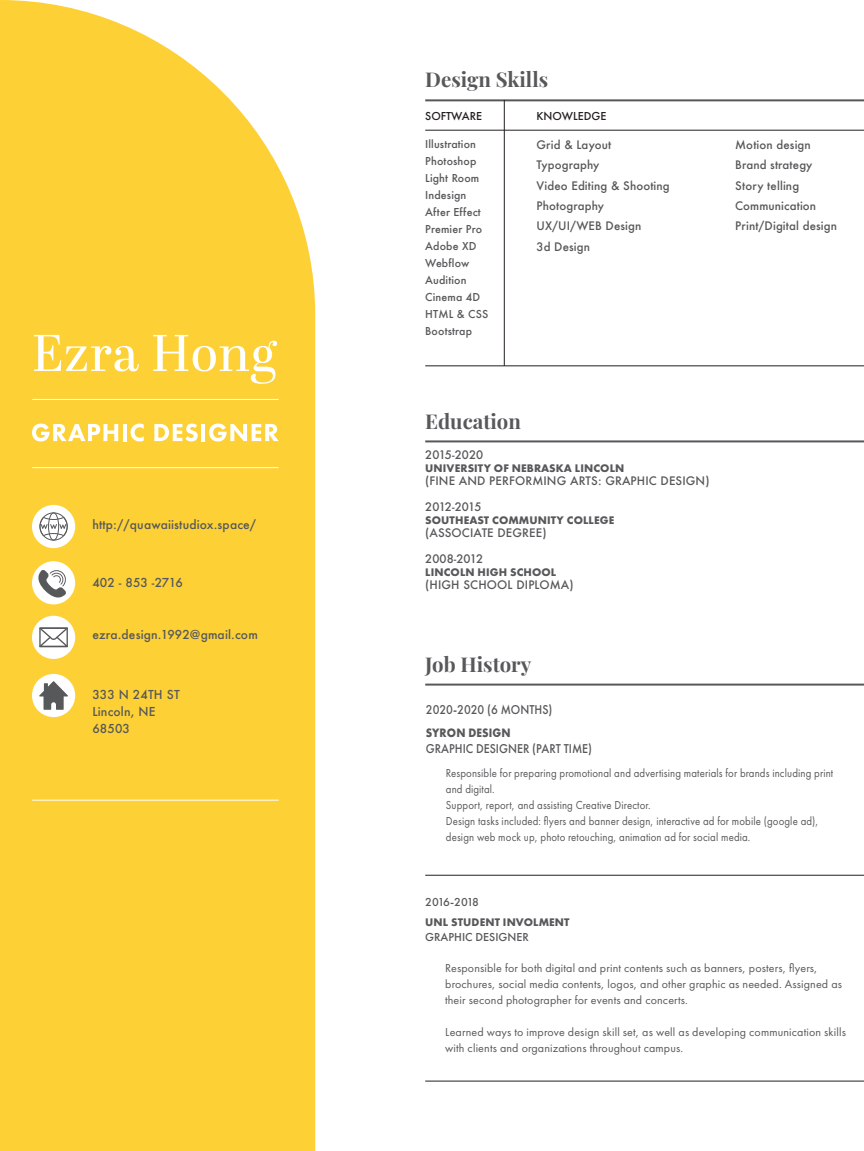
<style>
.page{position:relative;width:864px;height:1151px;background:#fff}
.page>*{position:absolute;margin:0;border:0;box-sizing:border-box;transform-origin:0 0}
.t1{font:51.5px "Abril Display";letter-spacing:.015em;color:#fff}
.t2{font:700 20.4px "Playfair Display";color:#57585a}
.t3{font:500 13.3px "Futura PT";color:#57585a;scale:.9 1}
.t4{font:700 12.7px "Futura PT";letter-spacing:.01em;color:#57585a;scale:.9 1}
.t5{font:12px/16px "Futura PT";letter-spacing:.01em;color:#57585a}
.t6{font:12px/16px "Futura PT";letter-spacing:.01em;color:#57585a;scale:.9 1}
.t7{font:500 12px/17px "Futura";letter-spacing:.01em;color:#57585a}
.t8{font:500 12px "Futura PT";color:#231f20}
.t9{font:500 12px "Futura PT";color:#57585a}
.t10{font:500 12px "Futura PT";letter-spacing:-.085em;color:#57585a}
.t11{font:500 11.4px/20.4px "Futura";letter-spacing:.01em;color:#57585a}
.t12{font:700 11.4px "Futura PT";letter-spacing:.01em;color:#57585a}
.t13{font:500 11.4px "Futura";letter-spacing:-.065em;color:#57585a}
.t14{font:500 10.6px/17px "Futura";letter-spacing:.01em;color:#57585a}
</style>
<div class="page">
<div style="left:0;top:0;width:315px;height:1151px;background:#fdd136"></div>
<div style="left:32px;top:674px;width:43px;height:43px;background:#fff;border-radius:50%"></div>
<svg style="left:39px;top:681px;width:29px;height:29px"></svg>
<div style="left:32px;top:505px;width:43px;height:43px;background:#fff;border-radius:50%"></div>
<svg style="left:39px;top:512px;width:29px;height:29px"></svg>
<div style="left:32px;top:616px;width:43px;height:43px;background:#fff;border-radius:50%"></div>
<svg style="left:39px;top:627px;width:29px;height:20px"></svg>
<div style="left:32px;top:561px;width:43px;height:43px;background:#fff;border-radius:50%"></div>
<svg style="left:35px;top:570px;width:31px;height:27px"></svg>
<hr style="left:32px;top:800px;width:247px;height:1px;background:#fff">
<hr style="left:32px;top:467px;width:247px;height:1px;background:#fff">
<svg style="left:32px;top:424px;width:86px;height:17px"></svg>
<hr style="left:123px;top:424px;width:4px;height:17px;background:#fff">
<svg style="left:131px;top:424px;width:13px;height:17px"></svg>
<svg style="left:154px;top:424px;width:44px;height:17px"></svg>
<hr style="left:201px;top:424px;width:4px;height:17px;background:#fff">
<svg style="left:209px;top:424px;width:70px;height:17px"></svg>
<hr style="left:32px;top:399px;width:247px;height:1px;background:#fff">
<hr style="left:425px;top:440px;width:439px;height:2px;background:#57585a">
<hr style="left:425px;top:683px;width:439px;height:2px;background:#57585a">
<hr style="left:425px;top:99px;width:439px;height:2px;background:#57585a">
<hr style="left:504px;top:100px;width:1px;height:266px;background:#231f20">
<hr style="left:425px;top:130px;width:439px;height:1px;background:#231f20">
<hr style="left:425px;top:366px;width:439px;height:1px;background:#231f20">
<hr style="left:425px;top:1081px;width:439px;height:1px;background:#231f20">
<hr style="left:425px;top:875px;width:439px;height:1px;background:#231f20">
<h1 class="t1" style="left:32px;top:318px;width:246px">Ezra Hong</h1>
<p class="t7" style="left:92px;top:516px;width:165px">http://quawaiistudiox.space/</p>
<p class="t7" style="left:92px;top:573px;width:92px">402 - 853 -2716</p>
<p class="t7" style="left:92px;top:626px;width:167px">ezra.design.1992@gmail.com</p>
<p class="t7" style="left:92px;top:686px;width:89px">333 N 24TH ST<br>Lincoln, NE<br>68503</p>
<h2 class="t2" style="left:425px;top:63px;width:124px">Design Skills</h2>
<p class="t8" style="left:425px;top:109px;width:59px">SOFTWARE</p>
<p class="t14" style="left:425px;top:136px;width:65px">Illustration<br>Photoshop<br>Light Room<br>Indesign<br>After Effect<br>Premier Pro<br>Adobe XD<br>Webflow<br>Audition<br>Cinema 4D<br>HTML &amp; CSS<br>Bootstrap</p>
<p class="t8" style="left:537px;top:109px;width:71px">KNOWLEDGE</p>
<p class="t11" style="left:537px;top:134px;width:135px">Grid &amp; Layout<br>Typography<br>Video Editing &amp; Shooting<br>Photography<br>UX/UI/WEB Design<br>3d Design</p>
<p class="t11" style="left:735px;top:134px;width:103px">Motion design<br>Brand strategy<br>Story telling<br>Communication<br>Print/Digital design</p>
<h2 class="t2" style="left:425px;top:405px;width:97px">Education</h2>
<p class="t11" style="left:425px;top:444px;width:60px">2015-2020</p>
<p class="t12" style="left:425px;top:461px;width:201px">UNIVERSITY OF NEBRASKA LINCOLN</p>
<p class="t11" style="left:425px;top:470px;width:286px">(FINE AND PERFORMING ARTS: GRAPHIC DESIGN)</p>
<p class="t13" style="left:425px;top:499px;width:58px">2012-2015</p>
<p class="t12" style="left:425px;top:513px;width:191px">SOUTHEAST COMMUNITY COLLEGE</p>
<p class="t11" style="left:425px;top:522px;width:123px">(ASSOCIATE DEGREE)</p>
<p class="t11" style="left:425px;top:548px;width:60px">2008-2012</p>
<p class="t12" style="left:425px;top:565px;width:133px">LINCOLN HIGH SCHOOL</p>
<p class="t11" style="left:425px;top:574px;width:150px">(HIGH SCHOOL DIPLOMA)</p>
<h2 class="t2" style="left:425px;top:648px;width:108px">Job History</h2>
<p class="t3" style="left:426px;top:701px;width:142px">2020-2020 (6 MONTHS)</p>
<p class="t4" style="left:426px;top:724px;width:96px">SYRON DESIGN</p>
<p class="t3" style="left:426px;top:741px;width:186px">GRAPHIC DESIGNER (PART TIME)</p>
<p class="t6" style="left:446px;top:765px;width:432px">Responsible for preparing promotional and advertising materials for brands including print and digital.<br>Support, report, and assisting Creative Director.<br>Design tasks included: flyers and banner design, interactive ad for mobile (google ad), design web mock up, photo retouching, animation ad for social media.</p>
<p class="t10" style="left:425px;top:894px;width:55px">2016-2018</p>
<p class="t12" style="left:425px;top:915px;width:146px">UNL STUDENT INVOLMENT</p>
<p class="t9" style="left:425px;top:930px;width:105px">GRAPHIC DESIGNER</p>
<p class="t5" style="left:445px;top:960px;width:398px">Responsible for both digital and print contents such as banners, posters, flyers, brochures, social media contents, logos, and other graphic as needed. Assigned as their second photographer for events and concerts.</p>
<p class="t5" style="left:445px;top:1024px;width:402px">Learned ways to improve design skill set, as well as developing communication skills with clients and organizations throughout campus.</p>
</div>
